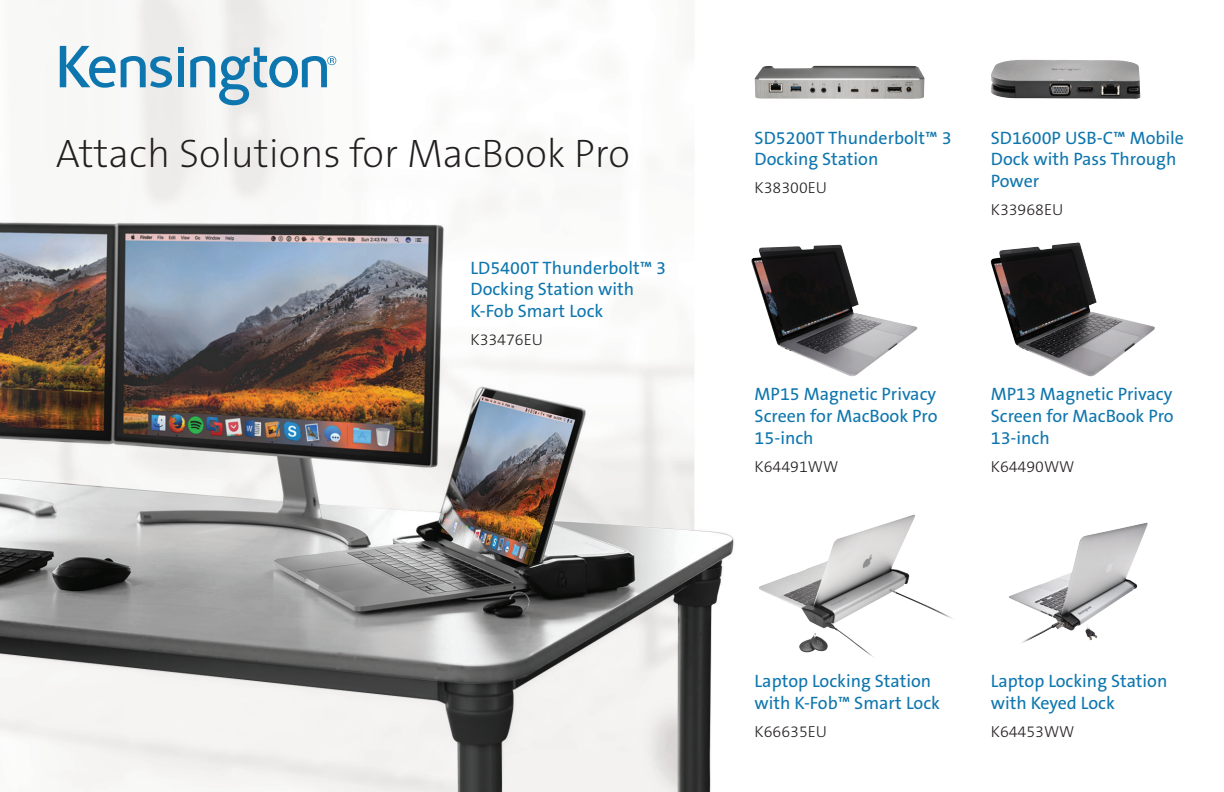
<style>
.page{position:relative;width:1224px;height:792px;background:#fff}
.page>*{position:absolute;margin:0;border:0;box-sizing:border-box;transform-origin:0 0}
.t1{font:40px "The Sans KENSINGTON2 XL";color:#231f20}
.Body{font:18px/21.6px "The Sans KENSINGTON5 Rg";color:#0e76ae}
.SKU{font:16px "The Sans KENSINGTON3 Li";color:#231f20}
</style>
<div class="page">
<img style="left:0;top:0;width:734px;height:792px">
<img style="left:754px;top:66px;width:171px;height:33px">
<img style="left:751px;top:245px;width:166px;height:131px">
<img style="left:759px;top:515px;width:193px;height:142px">
<img style="left:1009px;top:523px;width:139px;height:120px">
<img style="left:991px;top:242px;width:164px;height:134px">
<div style="left:178px;top:57px;width:5px;height:30px;background:#0e76ae"></div>
<svg style="left:178px;top:47px;width:5px;height:6px"></svg>
<svg style="left:60px;top:46px;width:112px;height:42px"></svg>
<svg style="left:190px;top:47px;width:146px;height:58px"></svg>
<img style="left:991px;top:60px;width:149px;height:39px">
<p class="t1" style="left:56px;top:132px;width:576px">Attach Solutions for MacBook Pro</p>
<p class="Body" style="left:470px;top:257px;width:197px">LD5400T Thunderbolt™ 3<br>Docking Station with<br>K-Fob Smart Lock</p>
<p class="SKU" style="left:470px;top:331px;width:74px">K33476EU</p>
<p class="Body" style="left:755px;top:127px;width:199px">SD5200T Thunderbolt™ 3<br>Docking Station</p>
<p class="SKU" style="left:755px;top:179px;width:74px">K38300EU</p>
<p class="Body" style="left:991px;top:127px;width:195px">SD1600P USB-C™ Mobile<br>Dock with Pass Through<br>Power</p>
<p class="SKU" style="left:991px;top:201px;width:74px">K33968EU</p>
<p class="Body" style="left:755px;top:384px;width:185px;text-align:justify">MP15 Magnetic Privacy Screen for MacBook Pro 15-inch</p>
<p class="SKU" style="left:755px;top:458px;width:85px">K64491WW</p>
<p class="Body" style="left:991px;top:384px;width:185px;text-align:justify">MP13 Magnetic Privacy Screen for MacBook Pro 13-inch</p>
<p class="SKU" style="left:991px;top:458px;width:85px">K64490WW</p>
<p class="Body" style="left:755px;top:671px;width:187px">Laptop Locking Station with K-Fob™ Smart Lock</p>
<p class="SKU" style="left:755px;top:723px;width:74px">K66635EU</p>
<p class="Body" style="left:991px;top:671px;width:178px">Laptop Locking Station with Keyed Lock</p>
<p class="SKU" style="left:991px;top:723px;width:85px">K64453WW</p>
</div>
